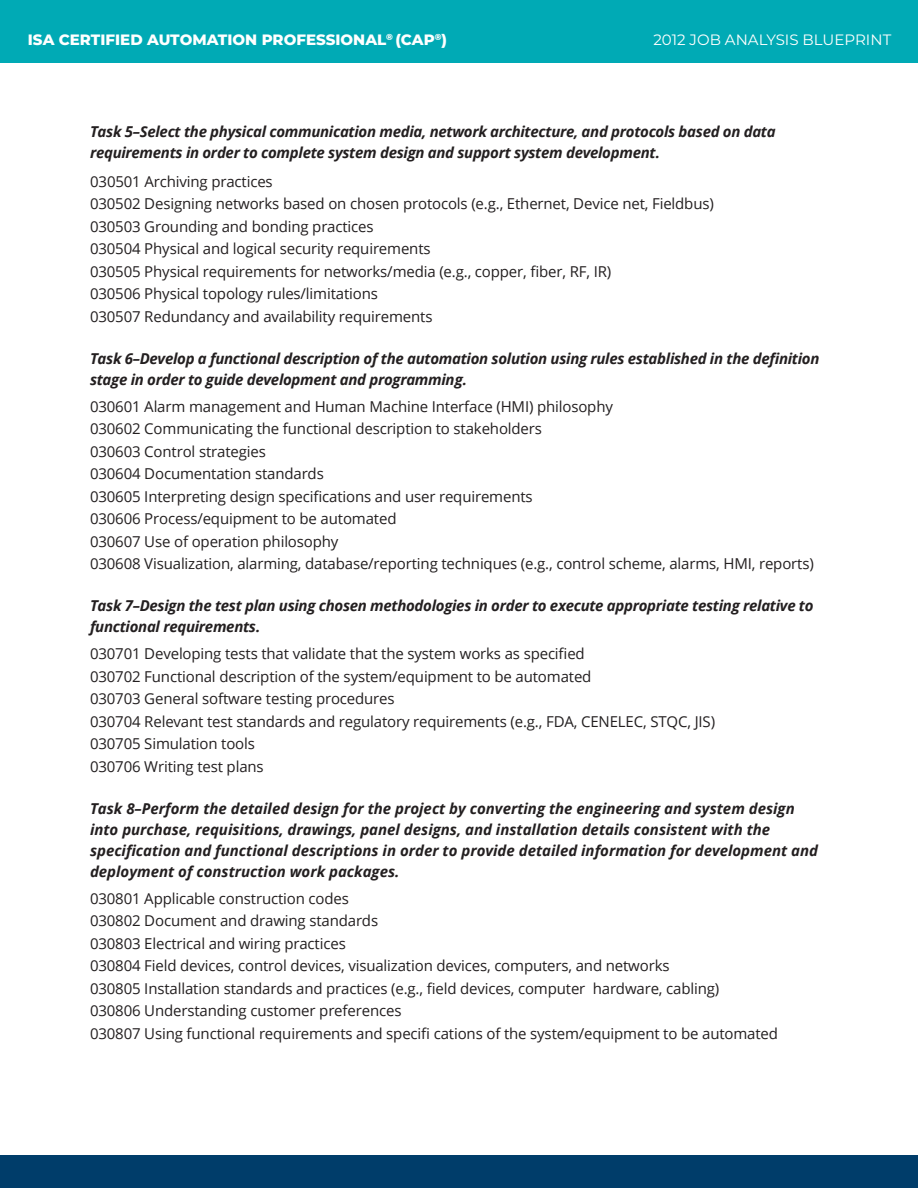
<style>
.page{position:relative;width:918px;height:1188px;background:#fff}
.page>*{position:absolute;margin:0;border:0;box-sizing:border-box;transform-origin:0 0}
.t1{font:15px "Open Sans";letter-spacing:-.01em;color:#231f20}
.t2{font:italic 700 15px/21px "Open Sans";letter-spacing:-.02em;color:#231f20}
.t3{font:italic 700 15px/21px "Open Sans";color:#231f20}
.t4{font:800 15px "Montserrat";color:#fff}
.t5{font:15px "Montserrat";color:#fff}
</style>
<div class="page">
<div style="left:0;top:1156px;width:918px;height:32px;background:#003d6a"></div>
<div style="left:0;top:0;width:918px;height:63px;background:#00aab5"></div>
<p class="t4" style="left:28px;top:28px;width:421px">ISA CERTIFIED AUTOMATION PROFESSIONAL<sup>®</sup> (CAP<sup>®</sup>)</p>
<p class="t5" style="left:653px;top:30px;width:239px">2012 JOB ANALYSIS BLUEPRINT</p>
<p class="t2" style="left:90px;top:121px;width:687px">Task 5–Select the physical communication media, network architecture, and protocols based on data requirements in order to complete system design and support system development.</p>
<p class="t1" style="left:90px;top:171px;width:184px">030501 Archiving practices</p>
<p class="t1" style="left:90px;top:194px;width:625px">030502 Designing networks based on chosen protocols (e.g., Ethernet, Device net, Fieldbus)</p>
<p class="t1" style="left:90px;top:216px;width:285px">030503 Grounding and bonding practices</p>
<p class="t1" style="left:90px;top:239px;width:342px">030504 Physical and logical security requirements</p>
<p class="t1" style="left:90px;top:261px;width:523px">030505 Physical requirements for networks/media (e.g., copper, fiber, RF, IR)</p>
<p class="t1" style="left:90px;top:284px;width:289px">030506 Physical topology rules/limitations</p>
<p class="t1" style="left:90px;top:306px;width:344px">030507 Redundancy and availability requirements</p>
<p class="t2" style="left:90px;top:348px;width:731px">Task 6–Develop a functional description of the automation solution using rules established in the definition stage in order to guide development and programming.</p>
<p class="t1" style="left:90px;top:396px;width:524px">030601 Alarm management and Human Machine Interface (HMI) philosophy</p>
<p class="t1" style="left:90px;top:419px;width:454px">030602 Communicating the functional description to stakeholders</p>
<p class="t1" style="left:90px;top:441px;width:177px">030603 Control strategies</p>
<p class="t1" style="left:90px;top:464px;width:235px">030604 Documentation standards</p>
<p class="t1" style="left:90px;top:486px;width:444px">030605 Interpreting design specifications and user requirements</p>
<p class="t1" style="left:90px;top:509px;width:308px">030606 Process/equipment to be automated</p>
<p class="t1" style="left:90px;top:531px;width:250px">030607 Use of operation philosophy</p>
<p class="t1" style="left:90px;top:554px;width:725px">030608 Visualization, alarming, database/reporting techniques (e.g., control scheme, alarms, HMI, reports)</p>
<p class="t2" style="left:90px;top:595px;width:725px">Task 7–Design the test plan using chosen methodologies in order to execute appropriate testing relative to functional requirements.</p>
<p class="t1" style="left:90px;top:644px;width:496px">030701 Developing tests that validate that the system works as specified</p>
<p class="t1" style="left:90px;top:666px;width:503px">030702 Functional description of the system/equipment to be automated</p>
<p class="t1" style="left:90px;top:689px;width:306px">030703 General software testing procedures</p>
<p class="t1" style="left:90px;top:711px;width:627px">030704 Relevant test standards and regulatory requirements (e.g., FDA, CENELEC, STQC, JIS)</p>
<p class="t1" style="left:90px;top:734px;width:167px">030705 Simulation tools</p>
<p class="t1" style="left:90px;top:756px;width:175px">030706 Writing test plans</p>
<p class="t3" style="left:90px;top:798px;width:730px">Task 8–Perform the detailed design for the project by converting the engineering and system design into purchase, requisitions, drawings, panel designs, and installation details consistent with the specification and functional descriptions in order to provide detailed information for development and deployment of construction work packages.</p>
<p class="t1" style="left:90px;top:888px;width:260px">030801 Applicable construction codes</p>
<p class="t1" style="left:90px;top:911px;width:290px">030802 Document and drawing standards</p>
<p class="t1" style="left:90px;top:933px;width:257px">030803 Electrical and wiring practices</p>
<p class="t1" style="left:90px;top:956px;width:581px">030804 Field devices, control devices, visualization devices, computers, and networks</p>
<p class="t1" style="left:90px;top:978px;width:631px">030805 Installation standards and practices (e.g., field devices, computer hardware, cabling)</p>
<p class="t1" style="left:90px;top:1001px;width:313px">030806 Understanding customer preferences</p>
<p class="t1" style="left:90px;top:1023px;width:690px">030807 Using functional requirements and specifi cations of the system/equipment to be automated</p>
</div>
